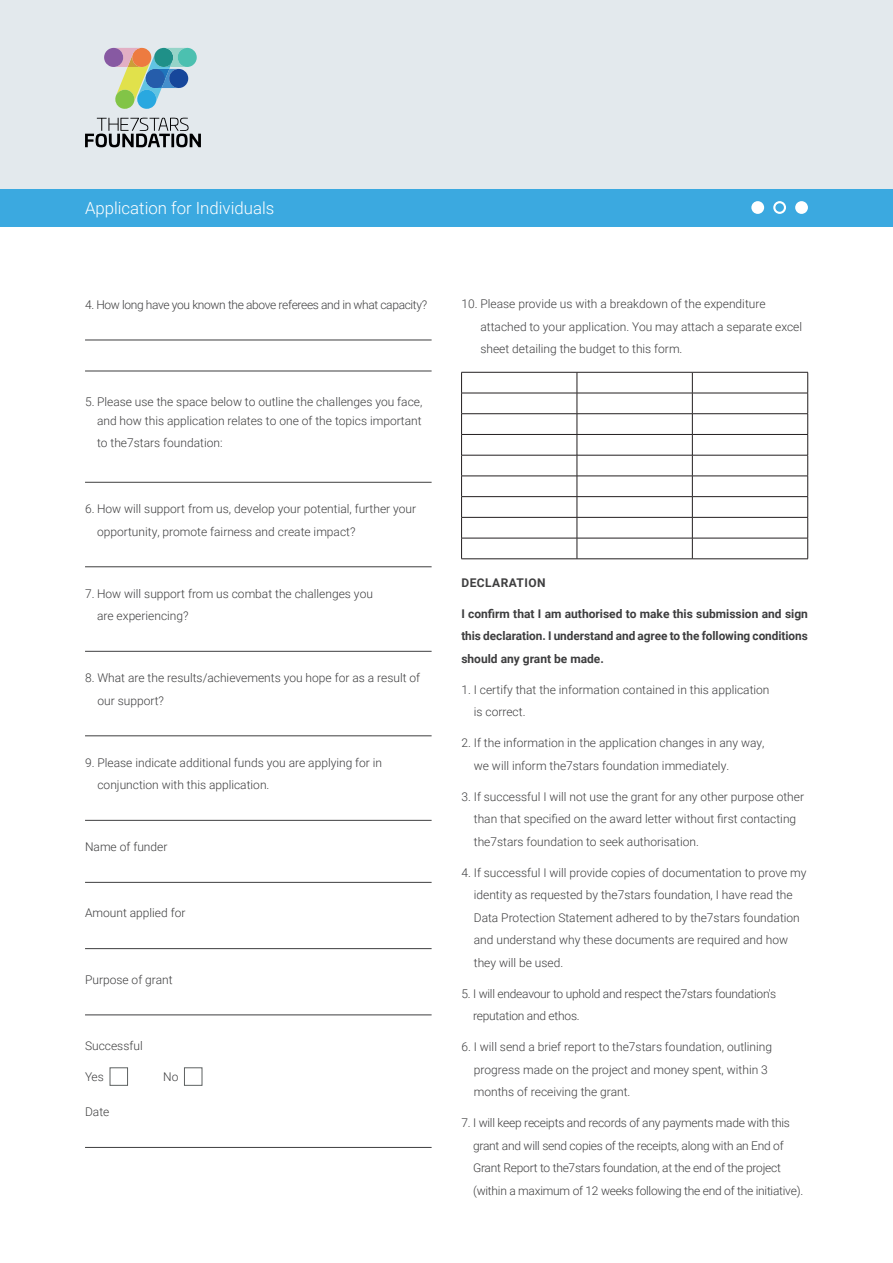
<style>
.page{position:relative;width:893px;height:1263px;background:#fff}
.page>*{position:absolute;margin:0;border:0;box-sizing:border-box;transform-origin:0 0}
.t1{font:300 16.8px "Roboto";color:#fff}
.t2{font:300 12px/22.5px "Roboto";color:#3e3e3f}
.t3{font:300 12px/22.5px "Roboto";letter-spacing:-.02em;color:#3e3e3f}
.t4{font:700 12px/22.5px "Roboto";letter-spacing:-.005em;color:#3e3e3f;text-align:justify}
.t5{font:300 12px "Roboto";letter-spacing:-.03em;color:#3e3e3f}
.t6{font:700 12px "Roboto";letter-spacing:.035em;color:#3e3e3f}
</style>
<div class="page">
<div style="left:0;top:189px;width:893px;height:38px;background:#3ba9e0"></div>
<div style="left:0;top:0;width:893px;height:189px;background:#e3e9ed"></div>
<svg style="left:104px;top:48px;width:93px;height:61px"></svg>
<svg style="left:85px;top:118px;width:116px;height:29px"></svg>
<div style="left:795px;top:201px;width:13px;height:13px;background:#fff;border-radius:50%"></div>
<svg style="left:773px;top:201px;width:13px;height:13px"></svg>
<div style="left:775px;top:203px;width:9px;height:9px;background:#3ba9e0;border-radius:50%"></div>
<hr style="left:85px;top:340px;width:347px;height:1px;background:#3e3e3f">
<hr style="left:85px;top:371px;width:347px;height:1px;background:#3e3e3f">
<hr style="left:85px;top:482px;width:347px;height:1px;background:#3e3e3f">
<hr style="left:85px;top:566px;width:347px;height:1px;background:#3e3e3f">
<hr style="left:85px;top:651px;width:347px;height:1px;background:#3e3e3f">
<hr style="left:85px;top:735px;width:347px;height:1px;background:#3e3e3f">
<hr style="left:85px;top:820px;width:347px;height:1px;background:#3e3e3f">
<hr style="left:85px;top:882px;width:347px;height:1px;background:#3e3e3f">
<hr style="left:85px;top:948px;width:347px;height:1px;background:#3e3e3f">
<hr style="left:85px;top:1015px;width:347px;height:1px;background:#3e3e3f">
<hr style="left:85px;top:1147px;width:347px;height:1px;background:#3e3e3f">
<div style="left:110px;top:1068px;width:18px;height:17px;border:1px solid #5e6262"></div>
<div style="left:184px;top:1068px;width:18px;height:17px;border:1px solid #5e6262"></div>
<div style="left:751px;top:201px;width:13px;height:13px;background:#fff;border-radius:50%"></div>
<hr style="left:461px;top:372px;width:116px;height:1px;background:#231f20">
<hr style="left:577px;top:372px;width:115px;height:1px;background:#231f20">
<hr style="left:692px;top:372px;width:116px;height:1px;background:#231f20">
<hr style="left:461px;top:393px;width:116px;height:1px;background:#231f20">
<hr style="left:577px;top:393px;width:115px;height:1px;background:#231f20">
<hr style="left:692px;top:393px;width:116px;height:1px;background:#231f20">
<hr style="left:461px;top:413px;width:116px;height:1px;background:#231f20">
<hr style="left:577px;top:413px;width:115px;height:1px;background:#231f20">
<hr style="left:692px;top:413px;width:116px;height:1px;background:#231f20">
<hr style="left:461px;top:434px;width:116px;height:1px;background:#231f20">
<hr style="left:577px;top:434px;width:115px;height:1px;background:#231f20">
<hr style="left:692px;top:434px;width:116px;height:1px;background:#231f20">
<hr style="left:461px;top:455px;width:116px;height:1px;background:#231f20">
<hr style="left:577px;top:455px;width:115px;height:1px;background:#231f20">
<hr style="left:692px;top:455px;width:116px;height:1px;background:#231f20">
<hr style="left:461px;top:476px;width:116px;height:1px;background:#231f20">
<hr style="left:577px;top:476px;width:115px;height:1px;background:#231f20">
<hr style="left:692px;top:476px;width:116px;height:1px;background:#231f20">
<hr style="left:461px;top:496px;width:116px;height:1px;background:#231f20">
<hr style="left:577px;top:496px;width:115px;height:1px;background:#231f20">
<hr style="left:692px;top:496px;width:116px;height:1px;background:#231f20">
<hr style="left:461px;top:517px;width:116px;height:1px;background:#231f20">
<hr style="left:577px;top:517px;width:115px;height:1px;background:#231f20">
<hr style="left:692px;top:517px;width:116px;height:1px;background:#231f20">
<hr style="left:461px;top:538px;width:116px;height:1px;background:#231f20">
<svg style="left:461px;top:372px;width:1px;height:186px"></svg>
<hr style="left:577px;top:538px;width:115px;height:1px;background:#231f20">
<svg style="left:577px;top:372px;width:1px;height:186px"></svg>
<hr style="left:692px;top:538px;width:116px;height:1px;background:#231f20">
<svg style="left:692px;top:372px;width:1px;height:186px"></svg>
<svg style="left:807px;top:372px;width:1px;height:186px"></svg>
<hr style="left:461px;top:558px;width:116px;height:1px;background:#231f20">
<hr style="left:577px;top:558px;width:115px;height:1px;background:#231f20">
<hr style="left:692px;top:558px;width:116px;height:1px;background:#231f20">
<h1 class="t1" style="left:85px;top:196px;width:191px">Application for Individuals</h1>
<p class="t5" style="left:85px;top:296px;width:344px">4. How long have you known the above referees and in what capacity?</p>
<p class="t2" style="left:85px;top:392px;width:339px;line-height:18.6px;text-align:right">5. Please use the space below to outline the challenges you face, and how this application relates to one of the topics important</p>
<p class="t2" style="left:97px;top:431px;width:127px">to the7stars foundation:</p>
<p class="t2" style="left:97px;top:497px;width:321px;text-indent:-12px">6. How will support from us, develop your potential, further your opportunity, promote fairness and create impact?</p>
<p class="t2" style="left:97px;top:582px;width:277px;text-indent:-12px">7. How will support from us combat the challenges you are experiencing?</p>
<p class="t2" style="left:97px;top:666px;width:324px;text-indent:-12px">8. What are the results/achievements you hope for as a result of our support?</p>
<p class="t2" style="left:97px;top:751px;width:286px;text-indent:-12px">9. Please indicate additional funds you are applying for in conjunction with this application.</p>
<p class="t2" style="left:85px;top:835px;width:84px">Name of funder</p>
<p class="t2" style="left:85px;top:901px;width:102px">Amount applied for</p>
<p class="t2" style="left:85px;top:968px;width:89px">Purpose of grant</p>
<p class="t2" style="left:85px;top:1034px;width:59px">Successful</p>
<p class="t2" style="left:85px;top:1065px;width:20px">Yes</p>
<p class="t2" style="left:163px;top:1065px;width:17px">No</p>
<p class="t2" style="left:85px;top:1100px;width:26px">Date</p>
<p class="t2" style="left:480px;top:292px;width:323px;text-indent:-19px">10. Please provide us with a breakdown of the expenditure attached to your application. You may attach a separate excel sheet detailing the budget to this form.</p>
<p class="t6" style="left:462px;top:574px;width:86px">DECLARATION</p>
<p class="t4" style="left:461px;top:602px;width:348px">I confirm that I am authorised to make this submission and sign this declaration. I understand and agree to the following conditions should any grant be made.</p>
<p class="t2" style="left:474px;top:678px;width:297px;text-indent:-12px">1. I certify that the information contained in this application is correct.</p>
<p class="t2" style="left:474px;top:731px;width:292px;text-indent:-12px">2. If the information in the application changes in any way, we will inform the7stars foundation immediately.</p>
<p class="t2" style="left:474px;top:785px;width:332px;text-indent:-12px">3. If successful I will not use the grant for any other purpose other than that specified on the award letter without first contacting the7stars foundation to seek authorisation.</p>
<p class="t2" style="left:474px;top:861px;width:334px;text-indent:-12px">4. If successful I will provide copies of documentation to prove my identity as requested by the7stars foundation, I have read the Data Protection Statement adhered to by the7stars foundation and understand why these documents are required and how they will be used.</p>
<p class="t3" style="left:473px;top:982px;width:305px;text-indent:-12px">5. I will endeavour to uphold and respect the7stars foundation's reputation and ethos.</p>
<p class="t2" style="left:474px;top:1035px;width:300px;text-indent:-12px">6. I will send a brief report to the7stars foundation, outlining progress made on the project and money spent, within 3 months of receiving the grant.</p>
<p class="t3" style="left:473px;top:1111px;width:332px;text-indent:-12px">7. I will keep receipts and records of any payments made with this grant and will send copies of the receipts, along with an End of Grant Report to the7stars foundation, at the end of the project (within a maximum of 12 weeks following the end of the initiative).</p>
</div>
